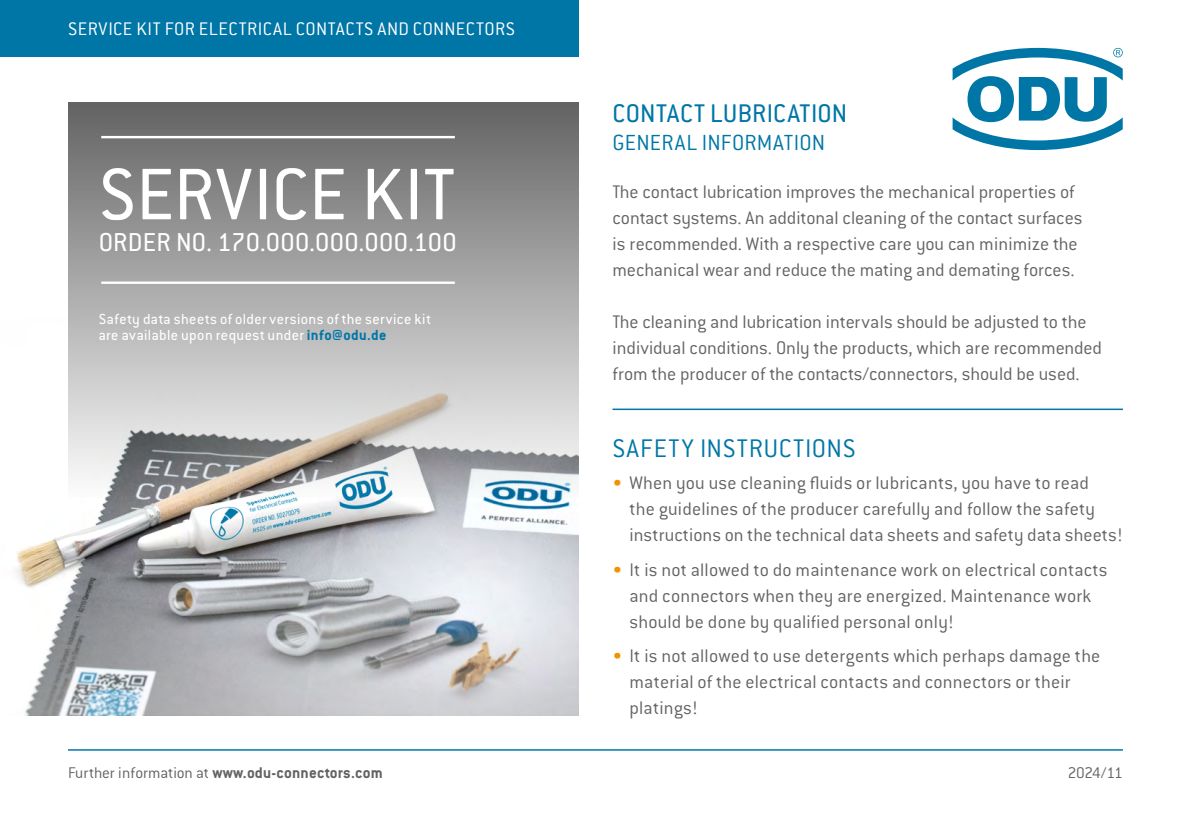
<style>
.page{position:relative;width:1191px;height:840px;background:#fff}
.page>*{position:absolute;margin:0;border:0;box-sizing:border-box;transform-origin:0 0}
.t1{font:80px "Conduit ITC Pro";letter-spacing:.015em;color:#fff}
.t2{font:28.4px "Conduit ITC Pro";letter-spacing:.01em;color:#fff}
.t3{font:300 28px "Conduit ITC Pro";letter-spacing:.03em;color:#0076a7}
.t4{font:28px "Conduit ITC Pro";letter-spacing:.01em;color:#0076a7}
.t5{font:300 24px "Conduit ITC Pro";letter-spacing:.005em;color:#0076a7}
.t6{font:300 20px/26px "Conduit ITC Pro";letter-spacing:.01em;color:#646363}
.t7{font:300 20px "Conduit ITC Pro";letter-spacing:.03em;color:#fff}
.t8{font:700 17px "Conduit ITC Pro";letter-spacing:.01em;color:#646363}
.t9{font:300 17px "Conduit ITC Pro";letter-spacing:-.035em;color:#646363}
.t10{font:16px/16px "Conduit ITC Pro";letter-spacing:.025em;color:#fff}
.s1{font-weight:700;color:#0076a7}
.s2{font-weight:400;color:#f39200}
.s3{font-weight:300}
</style>
<div class="page">
<img style="left:16px;top:497px;width:562px;height:217px">
<svg style="left:68px;top:102px;width:510px;height:395px;background:#a5a4a4"></svg>
<hr style="left:612px;top:408px;width:511px;height:2px;background:#0076a7">
<hr style="left:68px;top:748px;width:1055px;height:2px;background:#0076a7">
<hr style="left:101px;top:136px;width:354px;height:2px;background:#fff">
<hr style="left:101px;top:281px;width:354px;height:3px;background:#fff">
<div style="left:0;top:0;width:578px;height:57px;background:#0076a7"></div>
<svg style="left:952px;top:48px;width:170px;height:102px"></svg>
<p class="t7" style="left:68px;top:18px;width:448px">SERVICE KIT FOR ELECTRICAL CONTACTS AND CONNECTORS</p>
<h1 class="t1" style="left:99px;top:150px;width:357px">SERVICE KIT</h1>
<h2 class="t2" style="left:99px;top:226px;width:359px">ORDER N0. 170.000.000.000.100</h2>
<p class="t10" style="left:99px;top:311px;width:333px">Safety data sheets of older versions of the service kit are available upon request under <span class="s1">info@odu.de</span></p>
<h3 class="t4" style="left:612px;top:98px;width:236px">CONTACT LUBRICATION</h3>
<p class="t5" style="left:612px;top:129px;width:214px">GENERAL INFORMATION</p>
<p class="t6" style="left:612px;top:179px;width:472px">The contact lubrication improves the mechanical properties of contact systems. An additonal cleaning of the contact surfaces is recommended. With a respective care you can minimize the mechanical wear and reduce the mating and demating forces.</p>
<p class="t6" style="left:612px;top:309px;width:491px">The cleaning and lubrication intervals should be adjusted to the individual conditions. Only the products, which are recommended from the producer of the contacts/connectors, should be used.</p>
<h3 class="t3" style="left:612px;top:433px;width:245px">SAFETY INSTRUCTIONS</h3>
<p class="t6" style="left:629px;top:469px;width:495px;text-indent:-17px"><span class="s2">•</span> When you use cleaning fluids or lubricants, you have to read<br>the guidelines of the producer carefully and follow the safety instructions on the technical data sheets and safety data sheets!</p>
<p class="t6" style="left:629px;top:556px;width:479px;text-indent:-17px"><span class="s2">•</span> It is not allowed to do maintenance work on electrical contacts and connectors when they are energized. Maintenance work should be done by qualified personal only!</p>
<p class="t6" style="left:629px;top:642px;width:472px;text-indent:-17px"><span class="s2">•</span> It is not allowed to use detergents which perhaps damage the material of the electrical contacts and connectors or their platings!</p>
<p class="t8" style="left:68px;top:762px;width:316px"><span class="s3">Further information at</span> www.odu-connectors.com</p>
<p class="t9" style="left:1067px;top:763px;width:57px">2024/11</p>
</div>
